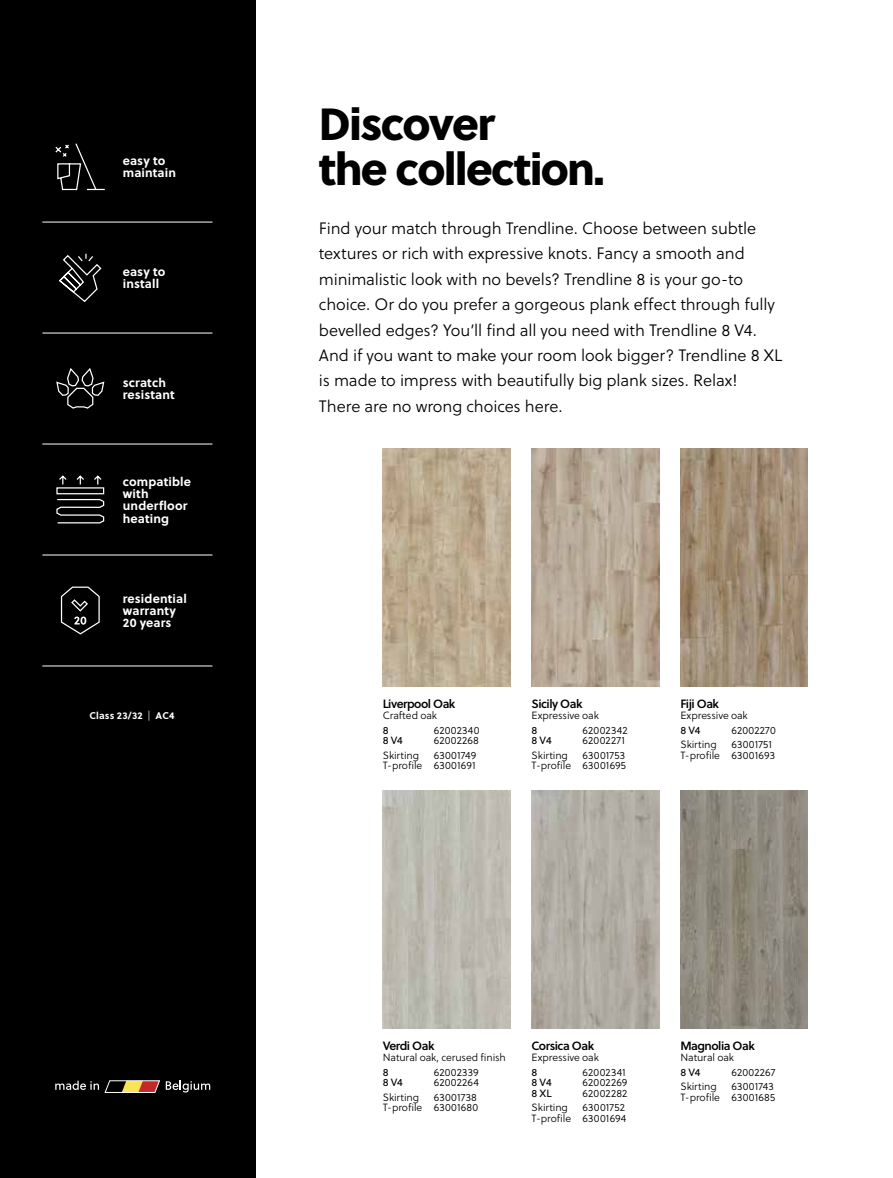
<style>
.page{position:relative;width:893px;height:1178px;background:#fff}
.page>*{position:absolute;margin:0;border:0;box-sizing:border-box;transform-origin:0 0}
.t1{font:45px/45px "Soleil Xb";letter-spacing:-.04em;color:#000}
.t2{font:16.5px/25.5px "Soleil Lt";letter-spacing:-.005em;color:#000}
.t3{font:700 12.3px/12.3px "Soleil";letter-spacing:.01em;color:#fff}
.t4{font:12px "Soleil Sb";letter-spacing:-.04em;color:#000}
.t5{font:10.5px/10.5px "Soleil Lt";letter-spacing:.005em;color:#000;text-align:right}
.t6{font:10.5px "Soleil";letter-spacing:-.025em;color:#000}
.t7{font:10.5px "Soleil Lt";letter-spacing:.025em;color:#000}
.t8{font:700 9.75px "Soleil";letter-spacing:.015em;color:#fff}
.s1{font-family:"Soleil Lt";font-weight:400}
</style>
<div class="page">
<div style="left:0;top:0;width:255px;height:1178px;background:#000"></div>
<svg style="left:55px;top:1080px;width:155px;height:13px"></svg>
<svg style="left:59px;top:253px;width:43px;height:50px"></svg>
<svg style="left:56px;top:475px;width:49px;height:49px"></svg>
<svg style="left:56px;top:369px;width:49px;height:40px"></svg>
<svg style="left:55px;top:143px;width:50px;height:48px"></svg>
<hr style="left:42px;top:444px;width:170px;height:1px;background:#fff">
<hr style="left:42px;top:555px;width:170px;height:1px;background:#fff">
<hr style="left:42px;top:333px;width:170px;height:1px;background:#fff">
<img style="left:383px;top:790px;width:127px;height:238px">
<hr style="left:42px;top:222px;width:170px;height:1px;background:#fff">
<hr style="left:42px;top:665px;width:170px;height:1px;background:#fff">
<img style="left:531px;top:790px;width:128px;height:238px">
<img style="left:680px;top:448px;width:128px;height:238px">
<img style="left:531px;top:448px;width:128px;height:238px">
<img style="left:680px;top:790px;width:128px;height:238px">
<img style="left:383px;top:448px;width:127px;height:238px">
<svg style="left:60px;top:586px;width:40px;height:49px"></svg>
<p class="t3" style="left:123px;top:154px;width:55px">easy to maintain</p>
<p class="t3" style="left:123px;top:265px;width:44px">easy to install</p>
<p class="t3" style="left:123px;top:376px;width:54px">scratch resistant</p>
<p class="t3" style="left:123px;top:474px;width:70px">compatible with underfloor heating</p>
<p class="t3" style="left:123px;top:592px;width:66px">residential warranty<br>20 years</p>
<p class="t8" style="left:89px;top:708px;width:87px">Class 23/32 <span class="s1">|</span> AC4</p>
<h1 class="t1" style="left:319px;top:99px;width:287px">Discover<br>the collection.</h1>
<p class="t2" style="left:319px;top:215px;width:465px">Find your match through Trendline. Choose between subtle textures or rich with expressive knots. Fancy a smooth and minimalistic look with no bevels? Trendline 8 is your go-to choice. Or do you prefer a gorgeous plank effect through fully bevelled edges? You’ll find all you need with Trendline 8 V4.<br>And if you want to make your room look bigger? Trendline 8 XL is made to impress with beautifully big plank sizes. Relax!<br>There are no wrong choices here.</p>
<p class="t4" style="left:383px;top:695px;width:74px">Liverpool Oak</p>
<p class="t5" style="left:383px;top:710px;width:56px">Crafted oak</p>
<p class="t6" style="left:383px;top:722px;width:7px">8</p>
<p class="t7" style="left:434px;top:722px;width:47px">62002340</p>
<p class="t6" style="left:383px;top:733px;width:22px">8 V4</p>
<p class="t5" style="left:434px;top:735px;width:47px">62002268</p>
<p class="t5" style="left:383px;top:750px;width:38px">Skirting</p>
<p class="t5" style="left:383px;top:750px;width:95px">63001749<br>T-profile 63001691</p>
<p class="t4" style="left:531px;top:695px;width:53px">Sicily Oak</p>
<p class="t5" style="left:531px;top:710px;width:69px">Expressive oak</p>
<p class="t6" style="left:531px;top:722px;width:7px">8</p>
<p class="t5" style="left:583px;top:724px;width:47px">62002342</p>
<p class="t6" style="left:531px;top:733px;width:22px">8 V4</p>
<p class="t5" style="left:583px;top:735px;width:44px">62002271</p>
<p class="t5" style="left:531px;top:750px;width:38px">Skirting</p>
<p class="t5" style="left:531px;top:750px;width:96px">63001753<br>T-profile 63001695</p>
<p class="t4" style="left:680px;top:695px;width:40px">Fiji Oak</p>
<p class="t5" style="left:680px;top:710px;width:69px">Expressive oak</p>
<p class="t6" style="left:680px;top:722px;width:22px">8 V4</p>
<p class="t5" style="left:731px;top:724px;width:46px">62002270</p>
<p class="t5" style="left:680px;top:739px;width:38px">Skirting</p>
<p class="t5" style="left:680px;top:739px;width:96px">63001751<br>T-profile 63001693</p>
<p class="t4" style="left:383px;top:1037px;width:53px">Verdi Oak</p>
<p class="t5" style="left:383px;top:1052px;width:125px">Natural oak, cerused finish</p>
<p class="t6" style="left:383px;top:1064px;width:7px">8</p>
<p class="t5" style="left:434px;top:1066px;width:47px">62002339</p>
<p class="t6" style="left:383px;top:1075px;width:22px">8 V4</p>
<p class="t5" style="left:434px;top:1077px;width:47px">62002264</p>
<p class="t5" style="left:383px;top:1092px;width:38px">Skirting</p>
<p class="t5" style="left:383px;top:1092px;width:97px">63001738<br>T-profile 63001680</p>
<p class="t4" style="left:531px;top:1037px;width:64px">Corsica Oak</p>
<p class="t5" style="left:531px;top:1052px;width:69px">Expressive oak</p>
<p class="t6" style="left:531px;top:1064px;width:7px">8</p>
<p class="t5" style="left:583px;top:1066px;width:45px">62002341</p>
<p class="t6" style="left:531px;top:1075px;width:22px">8 V4</p>
<p class="t5" style="left:583px;top:1077px;width:46px">62002269</p>
<p class="t6" style="left:531px;top:1085px;width:22px">8 XL</p>
<p class="t5" style="left:583px;top:1087px;width:46px">62002282</p>
<p class="t5" style="left:531px;top:1102px;width:38px">Skirting</p>
<p class="t5" style="left:531px;top:1102px;width:96px">63001752<br>T-profile 63001694</p>
<p class="t4" style="left:680px;top:1037px;width:76px">Magnolia Oak</p>
<p class="t5" style="left:680px;top:1052px;width:55px">Natural oak</p>
<p class="t6" style="left:680px;top:1064px;width:22px">8 V4</p>
<p class="t5" style="left:731px;top:1066px;width:45px">62002267</p>
<p class="t5" style="left:680px;top:1081px;width:38px">Skirting</p>
<p class="t5" style="left:680px;top:1081px;width:97px">63001743<br>T-profile 63001685</p>
</div>
